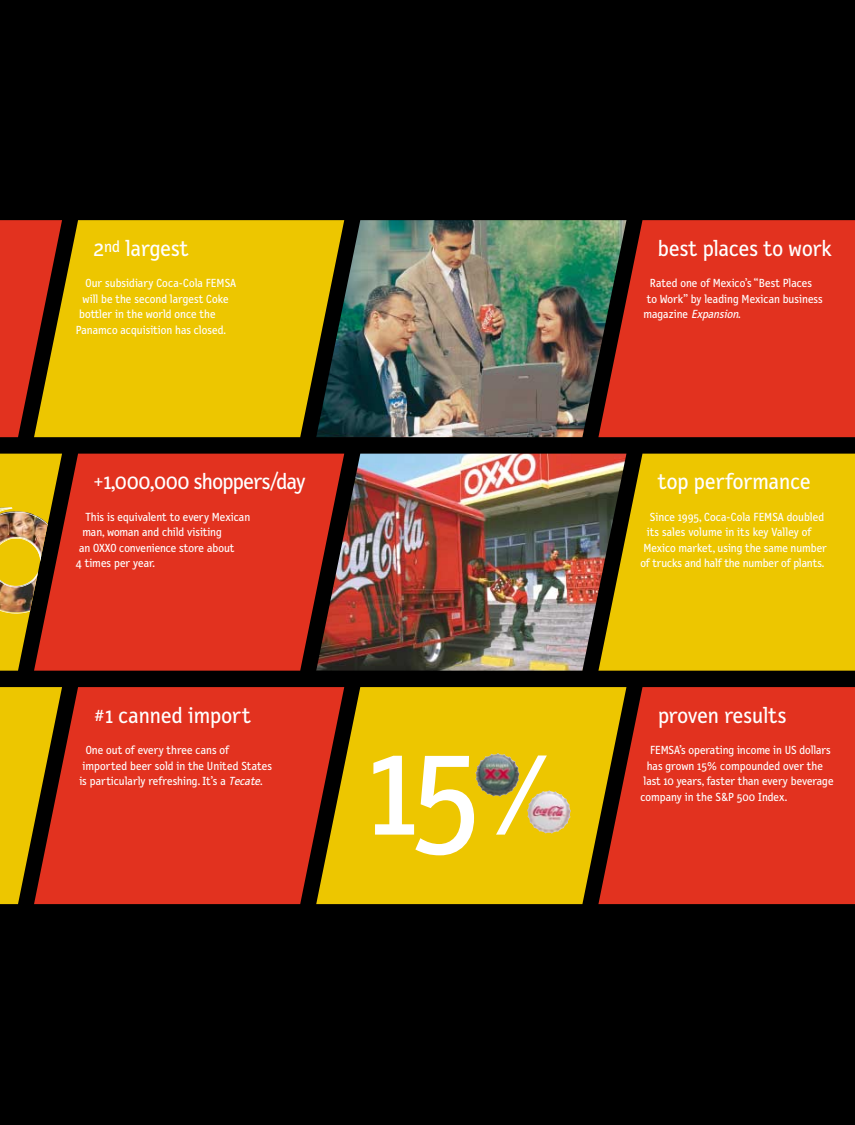
<style>
.page{position:relative;width:855px;height:1125px;background:#000}
.page>*{position:absolute;margin:0;border:0;box-sizing:border-box;transform-origin:0 0}
.t1{font:22.5px "Letter Gothic Text";color:#fff}
.t2{font:22.5px "Letter Gothic Text";letter-spacing:-.025em;color:#fff}
.t3{font:11.88px/15.6px "Letter Gothic Text";color:#fff}
.s1{font-size:16.25px}
.s2{font-style:italic}
</style>
<div class="page">
<svg style="left:0;top:220px;width:34px;height:217px;background:#ce2d1c"></svg>
<svg style="left:34px;top:220px;width:282px;height:217px;background:#dfb501"></svg>
<img style="left:316px;top:220px;width:282px;height:217px">
<svg style="left:598px;top:220px;width:257px;height:217px;background:#d13220"></svg>
<div style="left:62px;top:454px;width:254px;height:217px;background:#e2321f"></div>
<img style="left:316px;top:454px;width:282px;height:217px">
<svg style="left:598px;top:454px;width:257px;height:217px;background:#dcb702"></svg>
<svg style="left:0;top:687px;width:34px;height:217px;background:#d8b500"></svg>
<svg style="left:34px;top:687px;width:282px;height:217px;background:#d5341c"></svg>
<svg style="left:316px;top:687px;width:282px;height:217px;background:#dab001"></svg>
<svg style="left:496px;top:756px;width:51px;height:79px;background:#f2d74e"></svg>
<svg style="left:373px;top:756px;width:101px;height:99px;background:#f3db62"></svg>
<svg style="left:598px;top:687px;width:257px;height:217px;background:#d6341c"></svg>
<img style="left:0;top:454px;width:62px;height:217px">
<img style="left:475px;top:753px;width:45px;height:44px">
<img style="left:527px;top:790px;width:44px;height:43px">
<h1 class="t1" style="left:94px;top:241px;width:97px">2<sup>nd</sup> largest</h1>
<p class="t3" style="left:86px;top:277px;width:152px">Our subsidiary Coca-Cola FEMSA</p>
<p class="t3" style="left:82px;top:292px;width:148px">will be the second largest Coke</p>
<p class="t3" style="left:79px;top:308px;width:138px">bottler in the world once the</p>
<p class="t3" style="left:76px;top:323px;width:152px">Panamco acquisition has closed.</p>
<h1 class="t2" style="left:94px;top:474px;width:214px"><sup>+</sup>1,000,000 shoppers/day</h1>
<p class="t3" style="left:86px;top:510px;width:166px">This is equivalent to every Mexican</p>
<p class="t3" style="left:82px;top:526px;width:141px">man, woman and child visiting</p>
<p class="t3" style="left:79px;top:541px;width:157px">an OXXO convenience store about</p>
<p class="t3" style="left:76px;top:557px;width:81px">4 times per year.</p>
<h1 class="t1" style="left:94px;top:707px;width:159px"><span class="s1">#</span>1 canned import</h1>
<p class="t3" style="left:79px;top:743px;width:194px;text-indent:6px">One out of every three cans of imported beer sold in the United States is particularly refreshing. It’s a <span class="s2">Tecate</span>.</p>
<h1 class="t1" style="left:658px;top:241px;width:176px">best places to work</h1>
<p class="t3" style="left:643px;top:277px;width:181px;text-indent:6px">Rated one of Mexico’s “Best Places to Work” by leading Mexican business m a g a z i n e <span class="s2">Expansion</span>.</p>
<h1 class="t1" style="left:658px;top:474px;width:154px">top performance</h1>
<p class="t3" style="left:650px;top:510px;width:176px">Since 1995, Coca-Cola FEMSA doubled</p>
<p class="t3" style="left:647px;top:526px;width:166px">its sales volume in its key Valley of</p>
<p class="t3" style="left:644px;top:541px;width:185px">Mexico market, using the same number</p>
<p class="t3" style="left:640px;top:557px;width:186px">of trucks and half the number of plants.</p>
<h1 class="t1" style="left:658px;top:707px;width:130px">proven results</h1>
<p class="t3" style="left:650px;top:743px;width:182px">FEMSA’s operating income in US dollars</p>
<p class="t3" style="left:647px;top:759px;width:178px">has grown 15% compounded over the</p>
<p class="t3" style="left:644px;top:775px;width:191px">last 10 years, faster than every beverage</p>
<p class="t3" style="left:640px;top:790px;width:148px">company in the S&amp;P 500 Index.</p>
</div>
